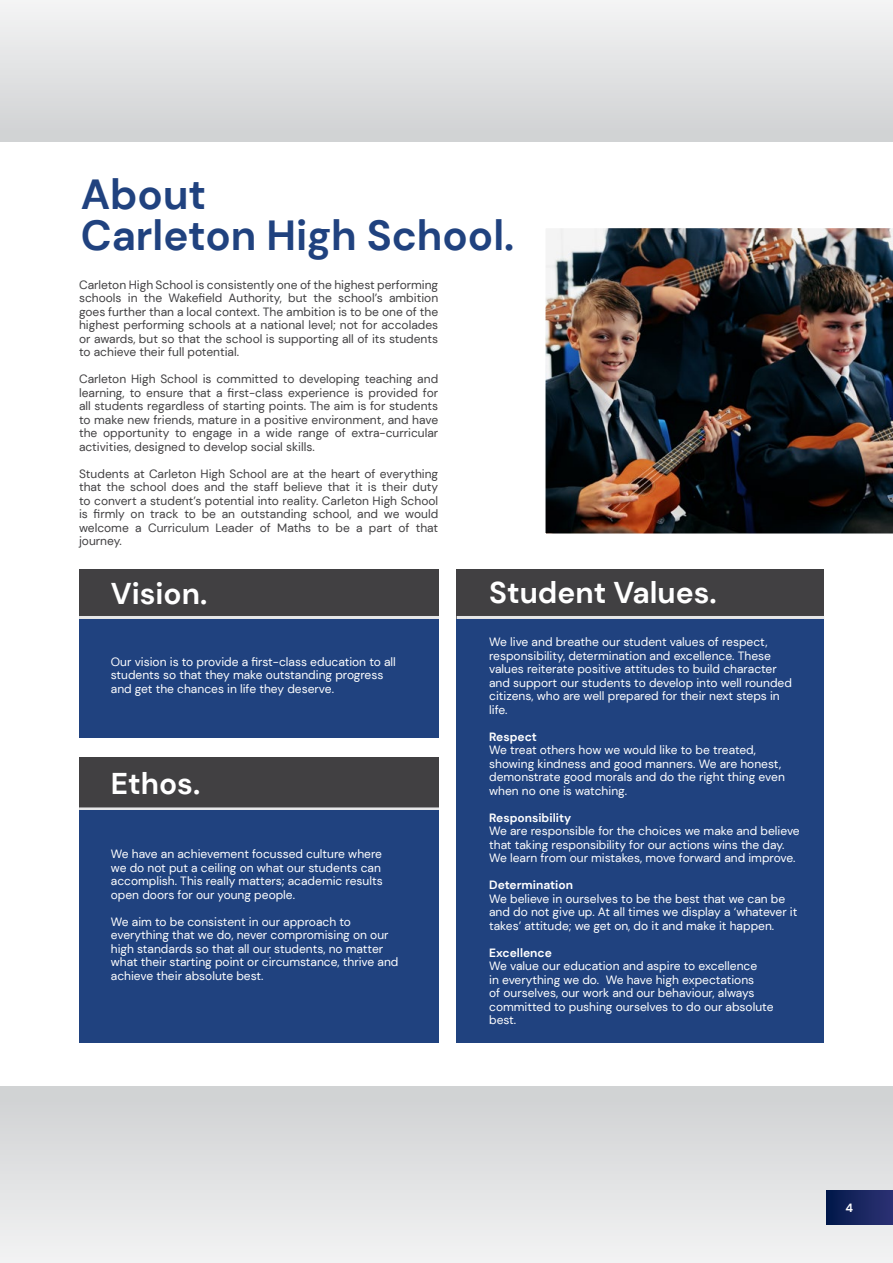
<style>
.page{position:relative;width:893px;height:1263px;background:#fff}
.page>*{position:absolute;margin:0;border:0;box-sizing:border-box;transform-origin:0 0}
.t1{font:700 42px/40.3px "DM Sans";color:#20427f}
.t2{font:700 30px "DM Sans";color:#fff}
.t3{font:12px/13.5px "DM Sans";color:#fff}
.t4{font:12px/13.5px "DM Sans";color:#414042;text-align:justify}
.t5{font:700 12px "DM Sans";color:#fff}
</style>
<div class="page">
<div style="left:0;top:1087px;width:893px;height:176px;background:linear-gradient(to bottom,#cfd1d2,#f2f3f3)"></div>
<div style="left:826px;top:1191px;width:67px;height:33px;background:linear-gradient(to right,#011849,#2d3274)"></div>
<div style="left:0;top:0;width:893px;height:141px;background:linear-gradient(to bottom,#f4f5f5,#cfd1d2)"></div>
<img style="left:545px;top:228px;width:348px;height:306px">
<div style="left:79px;top:570px;width:360px;height:49px;background:#414042"></div>
<hr style="left:79px;top:616px;width:360px;height:3px;background:#e6e7e8">
<div style="left:79px;top:619px;width:360px;height:119px;background:#20427f"></div>
<div style="left:79px;top:757px;width:360px;height:53px;background:#414042"></div>
<hr style="left:79px;top:807px;width:360px;height:3px;background:#e6e7e8">
<div style="left:79px;top:810px;width:360px;height:233px;background:#20427f"></div>
<div style="left:457px;top:570px;width:367px;height:54px;background:#414042"></div>
<hr style="left:457px;top:616px;width:367px;height:3px;background:#e6e7e8">
<div style="left:457px;top:619px;width:367px;height:424px;background:#20427f"></div>
<h1 class="t1" style="left:81px;top:174px;width:435px">About<br>Carleton High School.</h1>
<p class="t4" style="left:79px;top:278px;width:361px">Carleton High School is consistently one of the highest performing schools in the Wakefield Authority, but the school’s ambition goes further than a local context. The ambition is to be one of the highest performing schools at a national level; not for accolades or awards, but so that the school is supporting all of its students to achieve their full potential.</p>
<p class="t4" style="left:79px;top:372px;width:361px">Carleton High School is committed to developing teaching and learning, to ensure that a first-class experience is provided for all students regardless of starting points. The aim is for students to make new friends, mature in a positive environment, and have the opportunity to engage in a wide range of extra-curricular activities, designed to develop social skills.</p>
<p class="t4" style="left:79px;top:467px;width:361px">Students at Carleton High School are at the heart of everything that the school does and the staff believe that it is their duty to convert a student’s potential into reality. Carleton High School is firmly on track to be an outstanding school, and we would welcome a Curriculum Leader of Maths to be a part of that journey.</p>
<h2 class="t2" style="left:111px;top:574px;width:98px">Vision.</h2>
<h2 class="t2" style="left:489px;top:574px;width:229px">Student Values.</h2>
<p class="t3" style="left:489px;top:635px;width:304px">We live and breathe our student values of respect, responsibility, determination and excellence. These values reiterate positive attitudes to build character and support our students to develop into well rounded citizens, who are well prepared for their next steps in life.</p>
<p class="t5" style="left:489px;top:729px;width:49px">Respect</p>
<p class="t3" style="left:489px;top:743px;width:297px">We treat others how we would like to be treated, showing kindness and good manners. We are honest, demonstrate good morals and do the right thing even when no one is watching.</p>
<p class="t5" style="left:489px;top:810px;width:84px">Responsibility</p>
<p class="t3" style="left:489px;top:824px;width:312px">We are responsible for the choices we make and believe that taking responsibility for our actions wins the day.<br>We learn from our mistakes, move forward and improve.</p>
<p class="t5" style="left:489px;top:877px;width:85px">Determination</p>
<p class="t3" style="left:489px;top:891px;width:310px">We believe in ourselves to be the best that we can be and do not give up. At all times we display a ‘whatever it takes’ attitude; we get on, do it and make it happen.</p>
<p class="t5" style="left:489px;top:945px;width:64px">Excellence</p>
<p class="t3" style="left:489px;top:959px;width:286px">We value our education and aspire to excellence<br>in everything we do. We have high expectations<br>of ourselves, our work and our behaviour, always committed to pushing ourselves to do our absolute best.</p>
<p class="t3" style="left:111px;top:655px;width:287px">Our vision is to provide a first-class education to all students so that they make outstanding progress and get the chances in life they deserve.</p>
<h2 class="t2" style="left:111px;top:765px;width:91px">Ethos.</h2>
<p class="t3" style="left:111px;top:847px;width:273px">We have an achievement focussed culture where we do not put a ceiling on what our students can accomplish. This really matters; academic results open doors for our young people.</p>
<p class="t3" style="left:111px;top:915px;width:289px">We aim to be consistent in our approach to everything that we do, never compromising on our high standards so that all our students, no matter what their starting point or circumstance, thrive and achieve their absolute best.</p>
<p class="t5" style="left:845px;top:1200px;width:9px">4</p>
</div>
